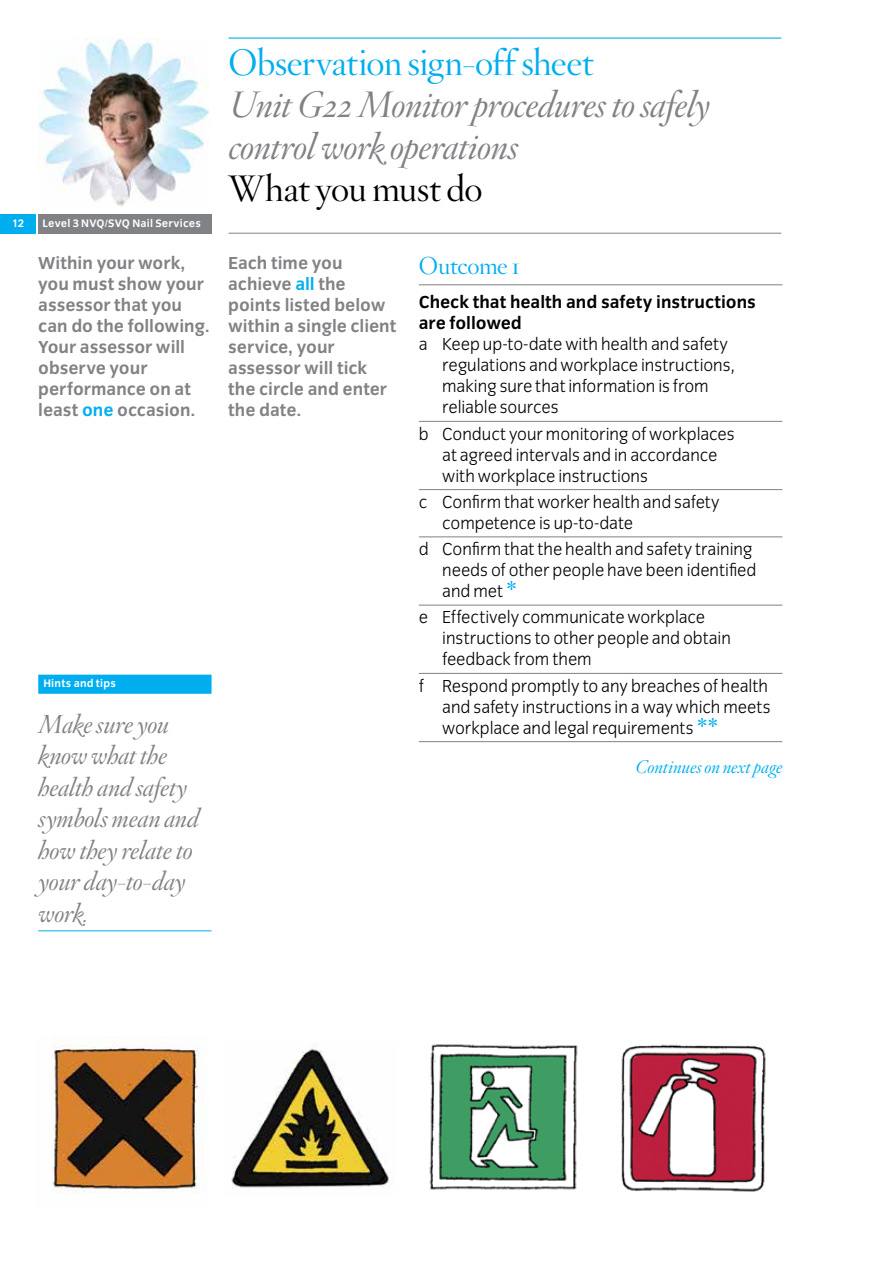
<style>
.page{position:relative;width:893px;height:1263px;background:#fff}
.page>*{position:absolute;margin:0;border:0;box-sizing:border-box;transform-origin:0 0}
.t1{font:italic 36px/42px "Hoefler Titling HTF Lt";letter-spacing:-.015em;color:#808285}
.t2{font:36px "Hoefler Titling HTF Lt Roman";letter-spacing:-.015em;color:#00aeef}
.t3{font:36px "Hoefler Titling HTF Lt Roman";letter-spacing:-.015em;color:#000}
.t4{font:italic 25.5px/31.5px "Hoefler Titling HTF Lt";letter-spacing:-.015em;color:#808285}
.t5{font:24px "Hoefler Titling HTF Lt Roman";letter-spacing:-.02em;color:#00aeef}
.t6{font:300 18px/21px "Congress Sans";letter-spacing:-.005em;color:#000}
.t7{font:700 18px/21px "Congress Sans";color:#808285}
.t8{font:700 18px/21px "Congress Sans";color:#000}
.t9{font:italic 18px "Hoefler Titling HTF Lt";color:#00aeef}
.t10{font:700 11.25px "Congress Sans";letter-spacing:.02em;color:#fff}
.s1{color:#00aeef}
.s2{font-family:"Hoefler Titling HTF Lt Roman";font-weight:400;font-size:37.5px;color:#00aeef}
</style>
<div class="page">
<div style="left:38px;top:215px;width:174px;height:19px;background:#808285"></div>
<div style="left:0;top:215px;width:36px;height:19px;background:#00aeef"></div>
<img style="left:38px;top:38px;width:170px;height:168px">
<hr style="left:229px;top:37px;width:552px;height:2px;background:#00aeef">
<hr style="left:229px;top:233px;width:552px;height:1px;background:#808285">
<hr style="left:419px;top:284px;width:363px;height:1px;background:#808285">
<hr style="left:419px;top:421px;width:363px;height:1px;background:#808285">
<hr style="left:419px;top:489px;width:363px;height:1px;background:#808285">
<hr style="left:419px;top:536px;width:363px;height:1px;background:#808285">
<hr style="left:419px;top:605px;width:363px;height:1px;background:#808285">
<hr style="left:419px;top:673px;width:363px;height:1px;background:#808285">
<hr style="left:419px;top:741px;width:363px;height:1px;background:#808285">
<img style="left:52px;top:1040px;width:154px;height:153px">
<img style="left:231px;top:1046px;width:158px;height:142px">
<img style="left:429px;top:1044px;width:149px;height:146px">
<img style="left:621px;top:1044px;width:145px;height:148px">
<div style="left:38px;top:675px;width:174px;height:19px;background:#00aeef"></div>
<hr style="left:38px;top:930px;width:174px;height:1px;background:#00aeef">
<p class="t10" style="left:12px;top:217px;width:14px">12</p>
<p class="t10" style="left:43px;top:217px;width:160px">Level 3 NVQ/SVQ Nail Services</p>
<h1 class="t2" style="left:229px;top:39px;width:367px">Observation sign-off sheet</h1>
<h1 class="t1" style="left:229px;top:85px;width:483px">Unit G22 Monitor procedures to safely control work operations</h1>
<h1 class="t3" style="left:229px;top:165px;width:255px">What you must do</h1>
<p class="t7" style="left:38px;top:252px;width:173px">Within your work, you must show your assessor that you can do the following.<br>Your assessor will observe your performance on at least <span class="s1">one</span> occasion.</p>
<p class="t7" style="left:228px;top:253px;width:170px">Each time you achieve <span class="s1">all</span> the points listed below within a single client service, your assessor will tick the circle and enter the date.</p>
<p class="t10" style="left:43px;top:677px;width:74px">Hints and tips</p>
<h2 class="t4" style="left:38px;top:710px;width:162px">Make sure you know what the health and safety symbols mean and how they relate to your day-to-day work.</h2>
<h3 class="t5" style="left:419px;top:250px;width:103px">Outcome 1</h3>
<p class="t8" style="left:419px;top:292px;width:339px">Check that health and safety instructions are followed</p>
<p class="t6" style="left:442px;top:334px;width:294px;text-indent:-23px">a Keep up-to-date with health and safety regulations and workplace instructions, making sure that information is from reliable sources</p>
<p class="t6" style="left:442px;top:423px;width:294px;text-indent:-23px">b Conduct your monitoring of workplaces at agreed intervals and in accordance with workplace instructions</p>
<p class="t6" style="left:442px;top:491px;width:279px;text-indent:-23px">c Confirm that worker health and safety competence is up-to-date</p>
<p class="t6" style="left:442px;top:539px;width:316px;text-indent:-23px">d Confirm that the health and safety training needs of other people have been identified and met <span class="s2">*</span></p>
<p class="t6" style="left:442px;top:607px;width:290px;text-indent:-23px">e Effectively communicate workplace instructions to other people and obtain feedback from them</p>
<p class="t6" style="left:442px;top:675px;width:330px;text-indent:-23px">f Respond promptly to any breaches of health and safety instructions in a way which meets workplace and legal requirements <span class="s2">**</span></p>
<p class="t9" style="left:636px;top:755px;width:148px">Continues on next page</p>
</div>
